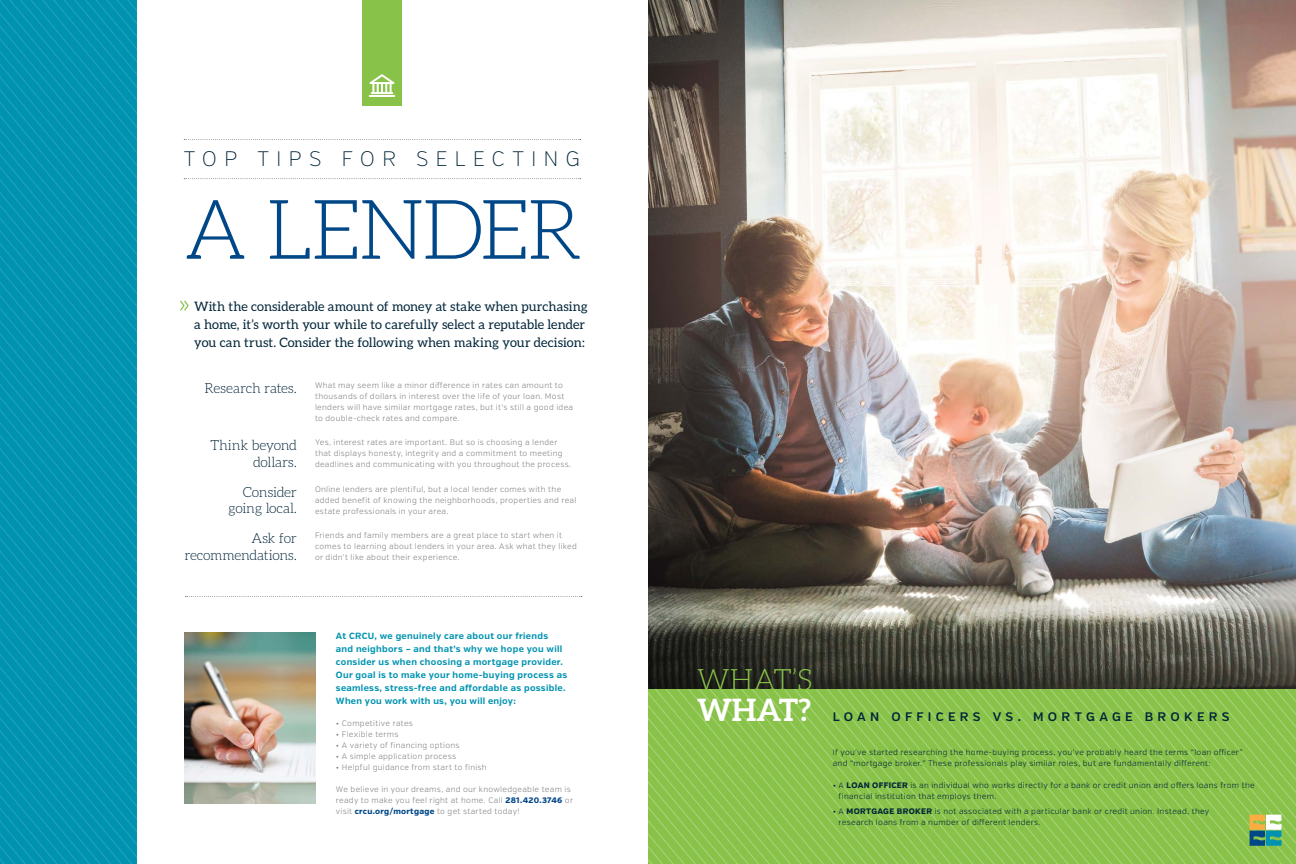
<style>
.page{position:relative;width:1296px;height:864px;background:#fff}
.page>*{position:absolute;margin:0;border:0;box-sizing:border-box;transform-origin:0 0}
.t1{font:300 82.7px "Aleo";letter-spacing:-.045em;color:#004788}
.t2{font:700 30.9px "Aleo";color:#fff}
.t3{font:300 29.5px "Aleo";color:#88c249}
.t4{font:200 21px "Verb";letter-spacing:.335em;color:#012539}
.t5{font:300 14px/16.8px "Aleo";letter-spacing:-.02em;color:#012539;text-align:right}
.t6{font:13px/18px "Aleo";letter-spacing:.005em;color:#012539}
.t7{font:600 12.4px "Verb";letter-spacing:.35em;color:#012539}
.t8{font:700 9px/13px "Verb";letter-spacing:.035em;color:#0093b1}
.t9{font:300 8px/11px "Verb";letter-spacing:.035em;color:#808285}
.t10{font:300 8px/11px "Verb";letter-spacing:.035em;color:#012539}
.s1{font-weight:800;color:#004788}
.s2{font-weight:800}
</style>
<div class="page">
<svg style="left:180px;top:301px;width:9px;height:10px"></svg>
<div style="left:362px;top:0;width:40px;height:105px;background:#88c249"></div>
<svg style="left:369px;top:74px;width:26px;height:20px"></svg>
<hr style="left:371px;top:92px;width:22px;height:2px;background:#fff">
<hr style="left:369px;top:95px;width:26px;height:2px;background:#fff">
<svg style="left:184px;top:178px;width:397px;height:1px"></svg>
<svg style="left:185px;top:596px;width:397px;height:1px"></svg>
<svg style="left:184px;top:139px;width:397px;height:1px"></svg>
<img style="left:185px;top:632px;width:131px;height:171px">
<svg style="left:0;top:4px;width:137px;height:860px;background:#0494b2"></svg>
<img style="left:648px;top:0;width:648px;height:690px">
<svg style="left:1242px;top:690px;width:54px;height:174px;background:#8cc34f"></svg>
<svg style="left:648px;top:690px;width:594px;height:174px;background:#8cc44f"></svg>
<svg style="left:1250px;top:815px;width:31px;height:31px"></svg>
<h3 class="t4" style="left:184px;top:147px;width:398px">TOP TIPS FOR SELECTING</h3>
<h1 class="t1" style="left:184px;top:185px;width:400px">A LENDER</h1>
<h3 class="t6" style="left:194px;top:297px;width:395px">With the considerable amount of money at stake when purchasing a home, it’s worth your while to carefully select a reputable lender you can trust. Consider the following when making your decision:</h3>
<h3 class="t5" style="left:205px;top:379px;width:94px">Research rates.</h3>
<p class="t9" style="left:315px;top:380px;width:260px">What may seem like a minor difference in rates can amount to thousands of dollars in interest over the life of your loan. Most lenders will have similar mortgage rates, but it’s still a good idea to double-check rates and compare.</p>
<h3 class="t5" style="left:211px;top:437px;width:88px">Think beyond dollars.</h3>
<p class="t9" style="left:315px;top:437px;width:258px">Yes, interest rates are important. But so is choosing a lender that displays honesty, integrity and a commitment to meeting deadlines and communicating with you throughout the process.</p>
<h3 class="t5" style="left:229px;top:483px;width:70px">Consider going local.</h3>
<p class="t9" style="left:315px;top:484px;width:263px">Online lenders are plentiful, but a local lender comes with the added benefit of knowing the neighborhoods, properties and real estate professionals in your area.</p>
<h3 class="t5" style="left:184px;top:530px;width:114px">Ask for recommendations.</h3>
<p class="t9" style="left:315px;top:530px;width:263px">Friends and family members are a great place to start when it comes to learning about lenders in your area. Ask what they liked or didn’t like about their experience.</p>
<p class="t8" style="left:336px;top:630px;width:233px">At CRCU, we genuinely care about our friends and neighbors – and that’s why we hope you will consider us when choosing a mortgage provider.<br>Our goal is to make your home-buying process as seamless, stress-free and affordable as possible.<br>When you work with us, you will enjoy:</p>
<p class="t9" style="left:336px;top:718px;width:79px">• Competitive rates</p>
<p class="t9" style="left:336px;top:729px;width:64px">• Flexible terms</p>
<p class="t9" style="left:336px;top:740px;width:125px">• A variety of financing options</p>
<p class="t9" style="left:336px;top:751px;width:122px">• A simple application process</p>
<p class="t9" style="left:336px;top:762px;width:152px">• Helpful guidance from start to finish</p>
<p class="t9" style="left:336px;top:784px;width:239px">We believe in your dreams, and our knowledgeable team is ready to make you feel right at home. Call <span class="s1">281.420.3746</span> or visit <span class="s1">crcu.org/mortgage</span> to get started today!</p>
<h3 class="t3" style="left:697px;top:664px;width:117px">WHAT’S</h3>
<h2 class="t2" style="left:697px;top:692px;width:115px">WHAT?</h2>
<h3 class="t7" style="left:833px;top:709px;width:398px">LOAN OFFICERS VS. MORTGAGE BROKERS</h3>
<p class="t10" style="left:833px;top:746px;width:411px">If you’ve started researching the home-buying process, you’ve probably heard the terms “loan officer” and “mortgage broker.” These professionals play similar roles, but are fundamentally different:</p>
<p class="t10" style="left:839px;top:779px;width:418px;text-indent:-6px">• A <span class="s2">LOAN OFFICER</span> is an individual who works directly for a bank or credit union and offers loans from the financial institution that employs them.</p>
<p class="t10" style="left:839px;top:806px;width:372px;text-indent:-6px">• A <span class="s2">MORTGAGE BROKER</span> is not associated with a particular bank or credit union. Instead, they research loans from a number of different lenders.</p>
</div>
